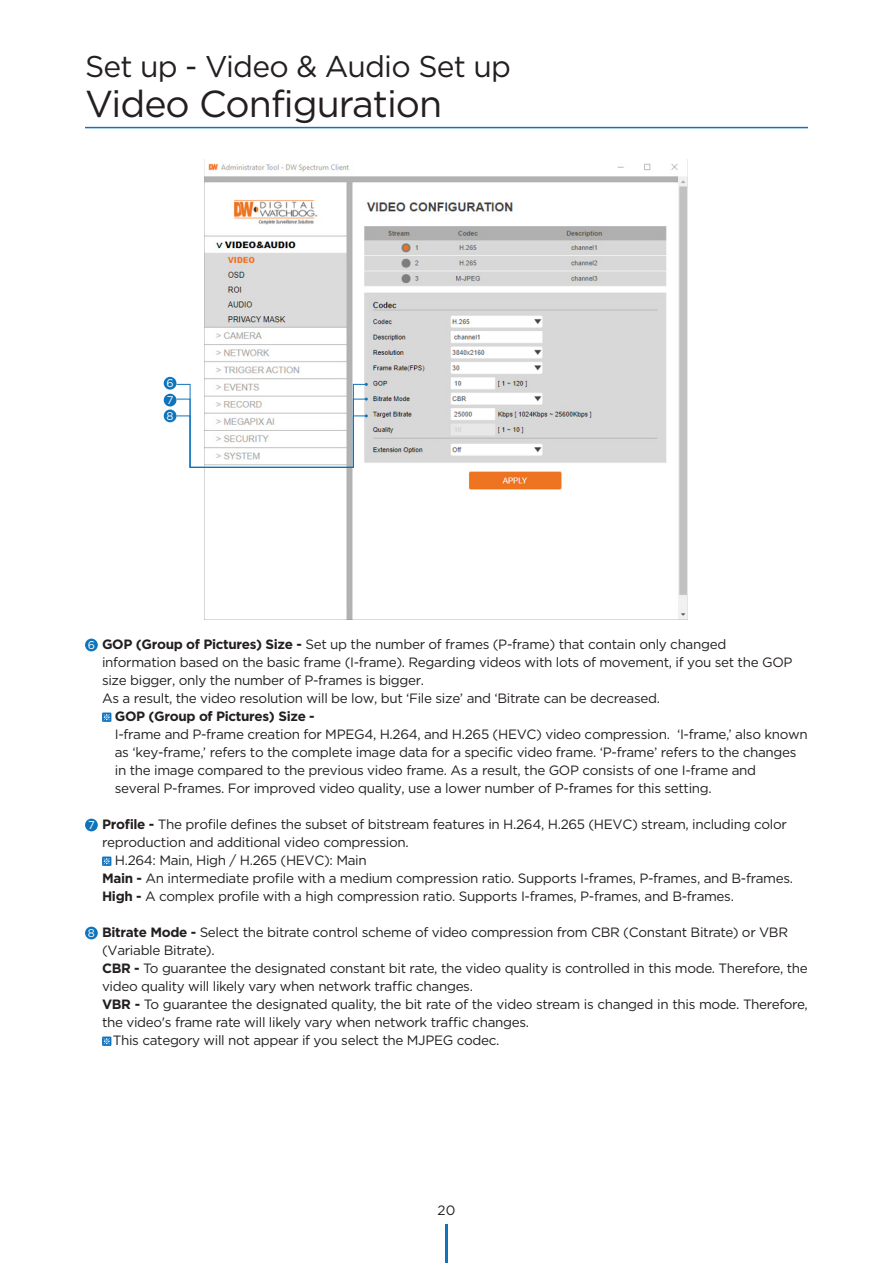
<style>
.page{position:relative;width:893px;height:1263px;background:#fff}
.page>*{position:absolute;margin:0;border:0;box-sizing:border-box;transform-origin:0 0}
.t1{font:37.5px "Gotham";letter-spacing:-.025em;color:#231f20}
.t2{font:30px "Gotham";letter-spacing:-.025em;color:#231f20}
.t3{font:13.5px/18px "Gotham";letter-spacing:-.025em;color:#231f20}
.t4{font:700 13.5px "Gotham";letter-spacing:-.025em;color:#231f20}
.t5{font:11.25px "Gotham";color:#fff}
.s1{font-weight:700}
</style>
<div class="page">
<hr style="left:445px;top:1225px;width:3px;height:38px;background:#1074bc">
<img style="left:205px;top:163px;width:482px;height:456px">
<hr style="left:85px;top:127px;width:723px;height:1px;background:#1074bc">
<div style="left:164px;top:377px;width:12px;height:13px;background:#1074bc;border-radius:50%"></div>
<div style="left:164px;top:394px;width:12px;height:12px;background:#1074bc;border-radius:50%"></div>
<svg style="left:176px;top:383px;width:192px;height:85px"></svg>
<div style="left:164px;top:409px;width:12px;height:13px;background:#1074bc;border-radius:50%"></div>
<div style="left:85px;top:639px;width:13px;height:12px;background:#1074bc;border-radius:50%"></div>
<svg style="left:102px;top:712px;width:9px;height:10px"></svg>
<svg style="left:103px;top:714px;width:7px;height:6px"></svg>
<div style="left:85px;top:819px;width:13px;height:12px;background:#1074bc;border-radius:50%"></div>
<svg style="left:102px;top:856px;width:9px;height:10px"></svg>
<svg style="left:103px;top:858px;width:7px;height:6px"></svg>
<div style="left:85px;top:927px;width:13px;height:12px;background:#1074bc;border-radius:50%"></div>
<svg style="left:102px;top:1036px;width:9px;height:10px"></svg>
<svg style="left:103px;top:1038px;width:7px;height:6px"></svg>
<p class="t2" style="left:85px;top:47px;width:428px">Set up - Video &amp; Audio Set up</p>
<p class="t1" style="left:85px;top:80px;width:359px">Video Configuration</p>
<p class="t5" style="left:166px;top:376px;width:9px">6</p>
<p class="t5" style="left:167px;top:393px;width:8px">7</p>
<p class="t5" style="left:167px;top:409px;width:9px">8</p>
<p class="t5" style="left:88px;top:638px;width:9px">6</p>
<p class="t3" style="left:102px;top:635px;width:692px"><span class="s1">GOP (Group of Pictures) Size -</span> Set up the number of frames (P-frame) that contain only changed information based on the basic frame (I-frame). Regarding videos with lots of movement, if you set the GOP size bigger, only the number of P-frames is bigger.</p>
<p class="t3" style="left:102px;top:689px;width:559px">As a result, the video resolution will be low, but ‘File size’ and ‘Bitrate can be decreased.</p>
<p class="t4" style="left:115px;top:708px;width:202px">GOP (Group of Pictures) Size -</p>
<p class="t3" style="left:115px;top:725px;width:694px">I-frame and P-frame creation for MPEG4, H.264, and H.265 (HEVC) video compression. ‘I-frame,’ also known as ‘key-frame,’ refers to the complete image data for a specific video frame. ‘P-frame’ refers to the changes in the image compared to the previous video frame. As a result, the GOP consists of one I-frame and<br>several P-frames. For improved video quality, use a lower number of P-frames for this setting.</p>
<p class="t5" style="left:88px;top:818px;width:8px">7</p>
<p class="t3" style="left:102px;top:815px;width:686px"><span class="s1">Profile -</span> The profile defines the subset of bitstream features in H.264, H.265 (HEVC) stream, including color reproduction and additional video compression.</p>
<p class="t3" style="left:115px;top:851px;width:253px">H.264: Main, High / H.265 (HEVC): Main</p>
<p class="t3" style="left:102px;top:869px;width:693px"><span class="s1">Main -</span> An intermediate profile with a medium compression ratio. Supports I-frames, P-frames, and B-frames.</p>
<p class="t3" style="left:102px;top:887px;width:633px"><span class="s1">High -</span> A complex profile with a high compression ratio. Supports I-frames, P-frames, and B-frames.</p>
<p class="t5" style="left:88px;top:926px;width:9px">8</p>
<p class="t3" style="left:102px;top:923px;width:688px"><span class="s1">Bitrate Mode -</span> Select the bitrate control scheme of video compression from CBR (Constant Bitrate) or VBR (Variable Bitrate).</p>
<p class="t3" style="left:102px;top:959px;width:707px"><span class="s1">CBR -</span> To guarantee the designated constant bit rate, the video quality is controlled in this mode. Therefore, the video quality will likely vary when network traffic changes.</p>
<p class="t3" style="left:102px;top:995px;width:707px"><span class="s1">VBR -</span> To guarantee the designated quality, the bit rate of the video stream is changed in this mode. Therefore, the video's frame rate will likely vary when network traffic changes.</p>
<p class="t3" style="left:113px;top:1031px;width:388px">This category will not appear if you select the MJPEG codec.</p>
<p class="t3" style="left:438px;top:1201px;width:19px">20</p>
</div>
